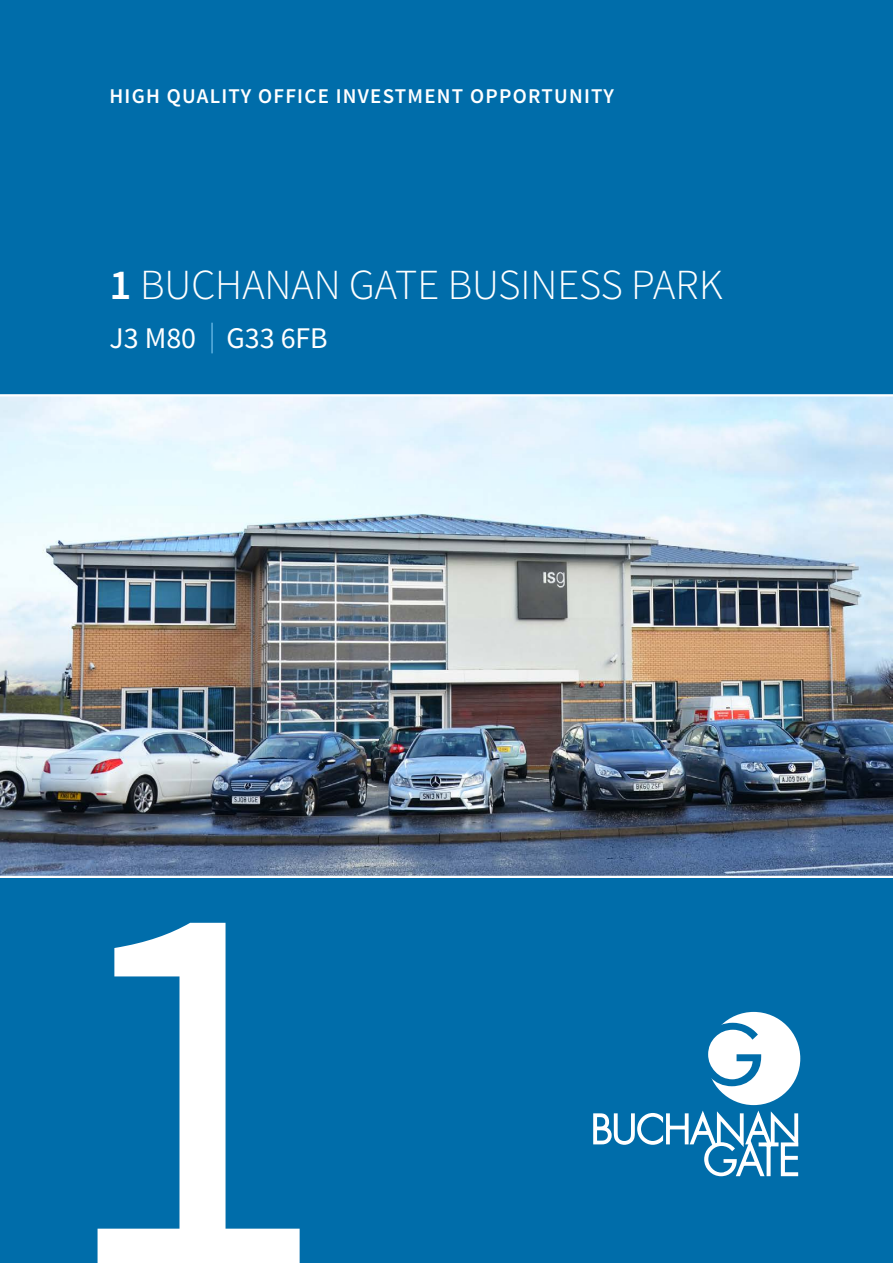
<style>
.page{position:relative;width:893px;height:1263px;background:#006daa}
.page>*{position:absolute;margin:0;border:0;box-sizing:border-box;transform-origin:0 0}
.t1{font:300 42.9px "Source Sans Pro";color:#fff}
.t2{font:30px "Source Sans Pro";color:#fff}
.t3{font:600 21px "Source Sans Pro";letter-spacing:.06em;color:#fff}
.s1{font-weight:600}
</style>
<div class="page">
<div style="left:707px;top:1012px;width:93px;height:93px;background:#fff;border-radius:50%"></div>
<svg style="left:593px;top:1110px;width:206px;height:67px"></svg>
<svg style="left:707px;top:1023px;width:54px;height:63px"></svg>
<img style="left:0;top:396px;width:893px;height:480px">
<svg style="left:98px;top:923px;width:202px;height:340px"></svg>
<hr style="left:0;top:394px;width:893px;height:2px;background:#fff">
<hr style="left:0;top:876px;width:893px;height:2px;background:#fff">
<hr style="left:211px;top:323px;width:2px;height:30px;background:#72bfeb">
<p class="t3" style="left:109px;top:83px;width:506px">HIGH QUALITY OFFICE INVESTMENT OPPORTUNITY</p>
<h1 class="t1" style="left:109px;top:258px;width:615px"><span class="s1">1</span> BUCHANAN GATE BUSINESS PARK</h1>
<h2 class="t2" style="left:109px;top:319px;width:220px">J3 M80 G33 6FB</h2>
</div>
